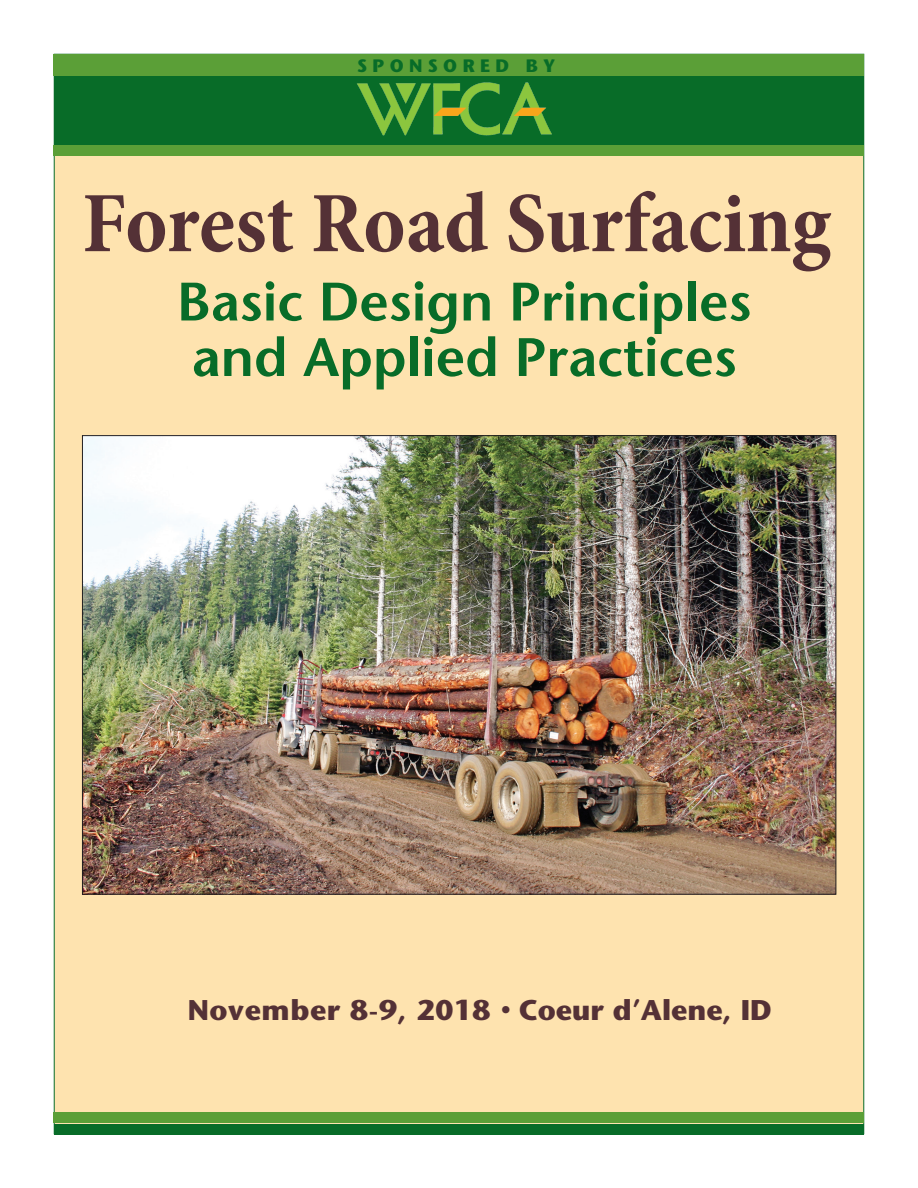
<style>
.page{position:relative;width:918px;height:1188px;background:#fff}
.page>*{position:absolute;margin:0;border:0;box-sizing:border-box;transform-origin:0 0}
.t1{font:700 condensed 87px "Minion Pro";letter-spacing:-.005em;color:#543136}
.t2{font:600 54px/55.5px "Stone Sans Std";color:#086c28}
.t3{font:700 28.5px "Stone Sans Std";letter-spacing:.02em;color:#543136}
.headers{font:700 18px "Stone Sans Std";letter-spacing:.3em;color:#086c28}
.s1{font-size:21px}
</style>
<div class="page">
<div style="left:54px;top:54px;width:810px;height:1080px;background:#fee3af"></div>
<div style="left:55px;top:75px;width:809px;height:70px;background:#086c28"></div>
<div style="left:54px;top:145px;width:810px;height:11px;background:#5b9f37"></div>
<div style="left:54px;top:1124px;width:810px;height:10px;background:#086c28"></div>
<div style="left:54px;top:54px;width:810px;height:22px;background:#5b9f37"></div>
<div style="left:54px;top:1112px;width:810px;height:11px;background:#5b9f37"></div>
<img style="left:357px;top:82px;width:195px;height:54px">
<img style="left:84px;top:437px;width:750px;height:456px">
<p class="headers" style="left:357px;top:55px;width:200px">SPONSORED BY</p>
<p class="t1" style="left:82px;top:163px;width:750px">Forest Road Surfacing</p>
<p class="t2" style="left:177px;top:274px;width:576px">Basic Design Principles and Applied Practices</p>
<p class="t3" style="left:188px;top:993px;width:585px">November 8-9, 2018 <span class="s1">•</span> Coeur d’Alene, ID</p>
</div>
